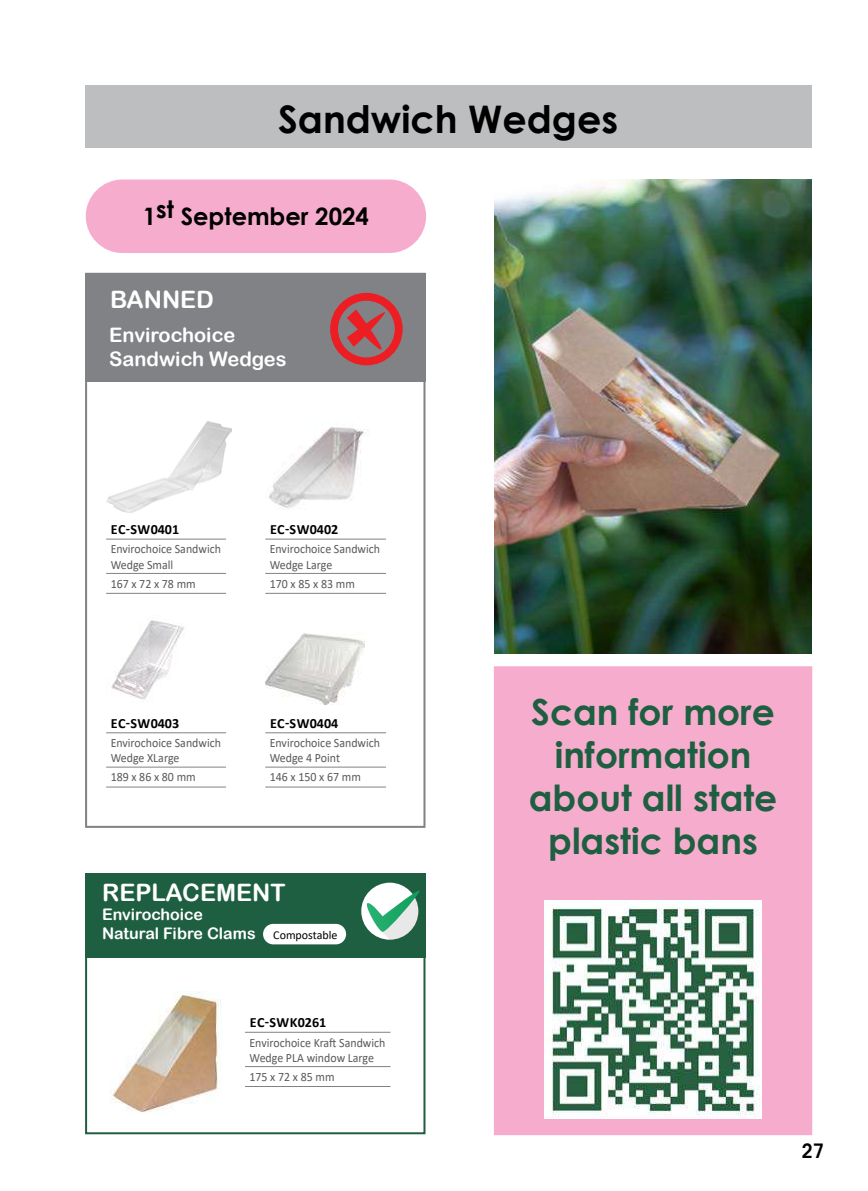
<style>
.page{position:relative;width:868px;height:1191px;background:#fff}
.page>*{position:absolute;margin:0;border:0;box-sizing:border-box;transform-origin:0 0}
.t1{font:700 38px "Century Gothic";color:#000}
.t2{font:700 36px/43.2px "Century Gothic";color:#1f5f41;text-align:center}
.t3{font:24px "Arial Rounded MT Bold";color:#fff}
.t4{font:700 24px "Century Gothic";color:#000}
.t5{font:20px/24px "Arial Rounded MT Bold";color:#fff}
.t6{font:600 condensed 20px "Avant Garde";color:#000}
.t7{font:16px/19.2px "Arial Rounded MT Bold";color:#fff}
.t8{font:700 14px "Calibri";letter-spacing:.02em;color:#000}
.t9{font:12.6px/15.2px "Calibri";color:#58595b;scale:.94 1}
.s1{font-family:"Calibri";font-size:12px;color:#000}
</style>
<div class="page">
<div style="left:85px;top:86px;width:726px;height:62px;background:#bcbec0"></div>
<div style="left:493px;top:666px;width:320px;height:470px;background:#f6adcd"></div>
<div style="left:85px;top:939px;width:340px;height:195px;border:2px solid #1f5f41"></div>
<div style="left:85px;top:873px;width:340px;height:84px;background:#1f5f41"></div>
<svg style="left:361px;top:882px;width:57px;height:57px"></svg>
<svg style="left:363px;top:890px;width:56px;height:49px;background:#a5cebb"></svg>
<div style="left:263px;top:924px;width:83px;height:20px;background:#fff;border-radius:10px"></div>
<div style="left:86px;top:179px;width:340px;height:74px;background:#f6adcd;border-radius:37px"></div>
<div style="left:85px;top:273px;width:340px;height:108px;background:#808285"></div>
<div style="left:85px;top:273px;width:340px;height:555px;border:2px solid #808285"></div>
<svg style="left:330px;top:293px;width:72px;height:72px"></svg>
<img style="left:265px;top:633px;width:99px;height:71px">
<img style="left:111px;top:620px;width:75px;height:80px">
<hr style="left:106px;top:732px;width:120px;height:1px;background:#808285">
<hr style="left:106px;top:766px;width:120px;height:1px;background:#808285">
<hr style="left:106px;top:786px;width:120px;height:1px;background:#808285">
<hr style="left:265px;top:732px;width:121px;height:1px;background:#808285">
<hr style="left:265px;top:766px;width:121px;height:1px;background:#808285">
<hr style="left:265px;top:786px;width:121px;height:1px;background:#808285">
<hr style="left:245px;top:1032px;width:145px;height:1px;background:#808285">
<hr style="left:245px;top:1066px;width:145px;height:1px;background:#808285">
<hr style="left:245px;top:1086px;width:145px;height:1px;background:#808285">
<img style="left:110px;top:991px;width:111px;height:121px">
<hr style="left:106px;top:539px;width:120px;height:1px;background:#808285">
<hr style="left:106px;top:573px;width:120px;height:1px;background:#808285">
<hr style="left:106px;top:593px;width:120px;height:1px;background:#808285">
<hr style="left:265px;top:539px;width:121px;height:1px;background:#808285">
<hr style="left:265px;top:573px;width:121px;height:1px;background:#808285">
<hr style="left:265px;top:593px;width:121px;height:1px;background:#808285">
<img style="left:106px;top:422px;width:125px;height:90px">
<img style="left:269px;top:427px;width:101px;height:83px">
<img style="left:495px;top:179px;width:316px;height:475px">
<img style="left:544px;top:900px;width:217px;height:218px">
<h1 class="t1" style="left:278px;top:91px;width:341px">Sandwich Wedges</h1>
<h3 class="t4" style="left:143px;top:198px;width:228px">1st September 2024</h3>
<h3 class="t3" style="left:110px;top:286px;width:105px">BANNED</h3>
<h3 class="t5" style="left:109px;top:322px;width:179px">Envirochoice<br>Sandwich Wedges</h3>
<p class="t8" style="left:111px;top:520px;width:70px">EC-SW0401</p>
<p class="t9" style="left:111px;top:541px;width:119px">Envirochoice Sandwich<br>Wedge Small</p>
<p class="t9" style="left:111px;top:575px;width:92px">167 x 72 x 78 mm</p>
<p class="t8" style="left:270px;top:520px;width:70px">EC-SW0402</p>
<p class="t9" style="left:270px;top:541px;width:119px">Envirochoice Sandwich<br>Wedge Large</p>
<p class="t9" style="left:270px;top:575px;width:92px">170 x 85 x 83 mm</p>
<p class="t8" style="left:111px;top:713px;width:70px">EC-SW0403</p>
<p class="t9" style="left:111px;top:735px;width:119px">Envirochoice Sandwich<br>Wedge XLarge</p>
<p class="t9" style="left:111px;top:769px;width:92px">189 x 86 x 80 mm</p>
<p class="t8" style="left:270px;top:713px;width:70px">EC-SW0404</p>
<p class="t9" style="left:270px;top:735px;width:119px">Envirochoice Sandwich<br>Wedge 4 Point</p>
<p class="t9" style="left:270px;top:769px;width:98px">146 x 150 x 67 mm</p>
<h3 class="t3" style="left:102px;top:878px;width:185px">REPLACEMENT</h3>
<p class="t7" style="left:102px;top:904px;width:237px">Envirochoice<br>Natural Fibre Clams <span class="s1">Compostable</span></p>
<p class="t8" style="left:250px;top:1013px;width:78px">EC-SWK0261</p>
<p class="t9" style="left:249px;top:1034px;width:146px">Envirochoice Kraft Sandwich<br>Wedge PLA window Large</p>
<p class="t9" style="left:249px;top:1068px;width:92px">175 x 72 x 85 mm</p>
<h2 class="t2" style="left:528px;top:688px;width:250px">Scan for more information about all state plastic bans</h2>
<h3 class="t6" style="left:801px;top:1138px;width:24px">27</h3>
</div>
